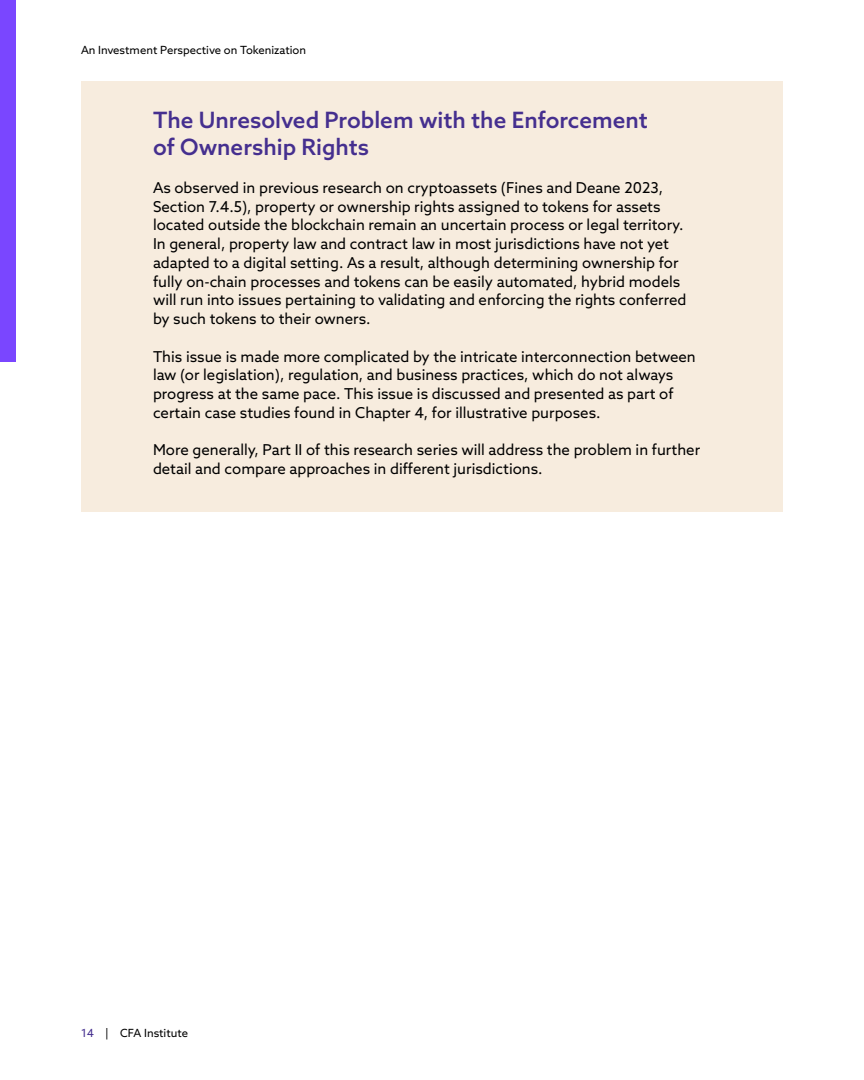
<style>
.page{position:relative;width:864px;height:1080px;background:#fff}
.page>*{position:absolute;margin:0;border:0;box-sizing:border-box;transform-origin:0 0}
.Box_Head{font:500 22.5px/27px "Azo Sans";color:#452f8f}
.Box_Para{font:15px/18.8px "Azo Sans";color:#000}
.t1{font:11.25px "Azo Sans";color:#000}
.s1{color:#452f8f}
</style>
<div class="page">
<div style="left:0;top:0;width:16px;height:362px;background:#7a46ff"></div>
<div style="left:81px;top:81px;width:702px;height:431px;background:#f7ecde"></div>
<p class="t1" style="left:81px;top:43px;width:227px">An Investment Perspective on Tokenization</p>
<p class="Box_Head" style="left:153px;top:106px;width:496px">The Unresolved Problem with the Enforcement of Ownership Rights</p>
<p class="Box_Para" style="left:153px;top:178px;width:535px">As observed in previous research on cryptoassets (Fines and Deane 2023, Section 7.4.5), property or ownership rights assigned to tokens for assets located outside the blockchain remain an uncertain process or legal territory.<br>In general, property law and contract law in most jurisdictions have not yet adapted to a digital setting. As a result, although determining ownership for fully on-chain processes and tokens can be easily automated, hybrid models will run into issues pertaining to validating and enforcing the rights conferred by such tokens to their owners.</p>
<p class="Box_Para" style="left:153px;top:347px;width:544px">This issue is made more complicated by the intricate interconnection between law (or legislation), regulation, and business practices, which do not always progress at the same pace. This issue is discussed and presented as part of certain case studies found in Chapter 4, for illustrative purposes.</p>
<p class="Box_Para" style="left:153px;top:440px;width:549px">More generally, Part II of this research series will address the problem in further detail and compare approaches in different jurisdictions.</p>
<p class="t1" style="left:81px;top:1026px;width:109px"><span class="s1">14</span> | CFA Institute</p>
</div>
